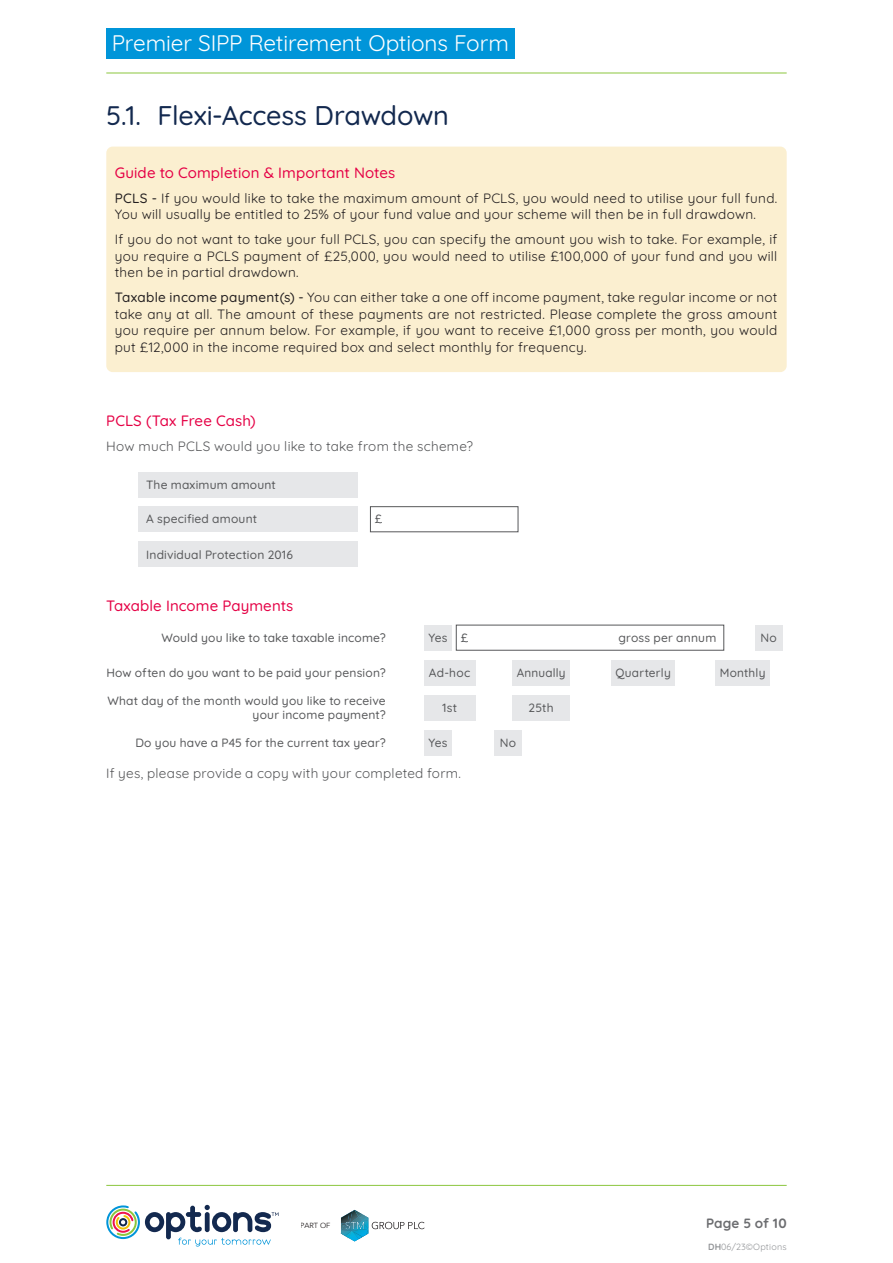
<style>
.page{position:relative;width:893px;height:1263px;background:#fff}
.page>*{position:absolute;margin:0;border:0;box-sizing:border-box;transform-origin:0 0}
.Options_-_Header{font:500 27px "Quicksand";letter-spacing:-.01em;color:#13294f}
.t1{font:22.5px "Quicksand";letter-spacing:-.005em;color:#fff}
.Options_-_Sub_Header{font:500 15px "Quicksand";letter-spacing:.005em;color:#e50045}
.Options_-_Main_Text{font:13.5px/16.5px "Quicksand";letter-spacing:.02em;color:#231f20;text-align:justify}
.Options_-_Main_Text-2{font:13.5px "Quicksand";letter-spacing:.02em;color:#57585a}
.t2{font:700 13.5px "Quicksand";letter-spacing:.015em;color:#6c6d70}
.Options_-_Main_Text-3{font:500 12px/14.4px "Quicksand";letter-spacing:.015em;color:#57585a;text-align:right}
.t3{font:9px "Quicksand";letter-spacing:.025em;color:#939598}
.t4{font:7.35px "Avenir";letter-spacing:-.01em;color:#231f20}
.s1{font-weight:500}
.s2{font-weight:700}
</style>
<div class="page">
<hr style="left:106px;top:73px;width:681px;height:1px;background:#8bc63e">
<hr style="left:106px;top:1185px;width:681px;height:1px;background:#8bc63e">
<svg style="left:106px;top:1205px;width:172px;height:41px"></svg>
<svg style="left:341px;top:1210px;width:84px;height:31px"></svg>
<div style="left:106px;top:28px;width:408px;height:30px;background:#0095d9"></div>
<div style="left:106px;top:147px;width:681px;height:225px;background:#fbefd0;border-radius:6px"></div>
<div style="left:138px;top:506px;width:219px;height:26px;background:#e6e7e9"></div>
<div style="left:138px;top:542px;width:219px;height:25px;background:#e6e7e9"></div>
<div style="left:138px;top:472px;width:219px;height:25px;background:#e6e7e9"></div>
<div style="left:370px;top:506px;width:148px;height:26px;border:1px solid #57585a"></div>
<div style="left:424px;top:625px;width:28px;height:25px;background:#e6e7e9"></div>
<div style="left:424px;top:730px;width:28px;height:26px;background:#e6e7e9"></div>
<div style="left:755px;top:625px;width:27px;height:25px;background:#e6e7e9"></div>
<div style="left:494px;top:730px;width:28px;height:26px;background:#e6e7e9"></div>
<div style="left:424px;top:660px;width:51px;height:25px;background:#e6e7e9"></div>
<div style="left:424px;top:695px;width:51px;height:25px;background:#e6e7e9"></div>
<div style="left:512px;top:695px;width:58px;height:25px;background:#e6e7e9"></div>
<div style="left:512px;top:660px;width:58px;height:25px;background:#e6e7e9"></div>
<div style="left:611px;top:660px;width:64px;height:25px;background:#e6e7e9"></div>
<div style="left:715px;top:660px;width:55px;height:25px;background:#e6e7e9"></div>
<h2 class="t1" style="left:112px;top:25px;width:399px">Premier SIPP Retirement Options Form</h2>
<p class="Options_-_Header" style="left:106px;top:95px;width:344px">5.1. Flexi-Access Drawdown</p>
<p class="Options_-_Sub_Header" style="left:115px;top:161px;width:282px">Guide to Completion &amp; Important Notes</p>
<p class="Options_-_Main_Text" style="left:115px;top:188px;width:664px"><span class="s1">PCLS -</span> If you would like to take the maximum amount of PCLS, you would need to utilise your full fund.<br>You will usually be entitled to 25% of your fund value and your scheme will then be in full drawdown.</p>
<p class="Options_-_Main_Text" style="left:115px;top:230px;width:664px">If you do not want to take your full PCLS, you can specify the amount you wish to take. For example, if you require a PCLS payment of £25,000, you would need to utilise £100,000 of your fund and you will then be in partial drawdown.</p>
<p class="Options_-_Main_Text" style="left:115px;top:288px;width:664px"><span class="s1">Taxable income payment(s) -</span> You can either take a one off income payment, take regular income or not take any at all. The amount of these payments are not restricted. Please complete the gross amount you require per annum below. For example, if you want to receive £1,000 gross per month, you would put £12,000 in the income required box and select monthly for frequency.</p>
<p class="Options_-_Sub_Header" style="left:106px;top:409px;width:151px">PCLS (Tax Free Cash)</p>
<p class="Options_-_Main_Text-2" style="left:106px;top:436px;width:368px">How much PCLS would you like to take from the scheme?</p>
<p class="Options_-_Main_Text-3" style="left:146px;top:476px;width:131px">The maximum amount</p>
<p class="Options_-_Main_Text-3" style="left:146px;top:511px;width:113px">A specified amount</p>
<p class="Options_-_Main_Text-3" style="left:146px;top:546px;width:148px">Individual Protection 2016</p>
<p class="Options_-_Sub_Header" style="left:106px;top:594px;width:189px">Taxable Income Payments</p>
<p class="Options_-_Main_Text-3" style="left:375px;top:511px;width:9px">£</p>
<p class="Options_-_Main_Text-3" style="left:161px;top:629px;width:226px">Would you like to take taxable income?</p>
<p class="Options_-_Main_Text-3" style="left:461px;top:629px;width:9px">£</p>
<p class="Options_-_Main_Text-3" style="left:618px;top:629px;width:99px">gross per annum</p>
<p class="Options_-_Main_Text-3" style="left:428px;top:629px;width:21px">Yes</p>
<p class="Options_-_Main_Text-3" style="left:760px;top:629px;width:18px">No</p>
<p class="Options_-_Main_Text-3" style="left:106px;top:664px;width:281px">How often do you want to be paid your pension?</p>
<p class="Options_-_Main_Text-3" style="left:108px;top:692px;width:280px">What day of the month would you like to receive your income payment?</p>
<p class="Options_-_Main_Text-3" style="left:135px;top:734px;width:252px">Do you have a P45 for the current tax year?</p>
<p class="Options_-_Main_Text-3" style="left:429px;top:664px;width:43px">Ad-hoc</p>
<p class="Options_-_Main_Text-3" style="left:442px;top:699px;width:17px">1st</p>
<p class="Options_-_Main_Text-3" style="left:529px;top:699px;width:27px">25th</p>
<p class="Options_-_Main_Text-3" style="left:517px;top:664px;width:50px">Annually</p>
<p class="Options_-_Main_Text-3" style="left:615px;top:664px;width:57px">Quarterly</p>
<p class="Options_-_Main_Text-3" style="left:720px;top:664px;width:47px">Monthly</p>
<p class="Options_-_Main_Text-3" style="left:428px;top:734px;width:21px">Yes</p>
<p class="Options_-_Main_Text-3" style="left:500px;top:734px;width:18px">No</p>
<p class="Options_-_Main_Text-2" style="left:106px;top:762px;width:356px">If yes, please provide a copy with your completed form.</p>
<p class="t4" style="left:301px;top:1221px;width:31px">PART OF</p>
<p class="t2" style="left:706px;top:1213px;width:82px">Page 5 of 10</p>
<p class="t3" style="left:708px;top:1240px;width:80px"><span class="s2">DH</span>06/23©Options</p>
</div>
